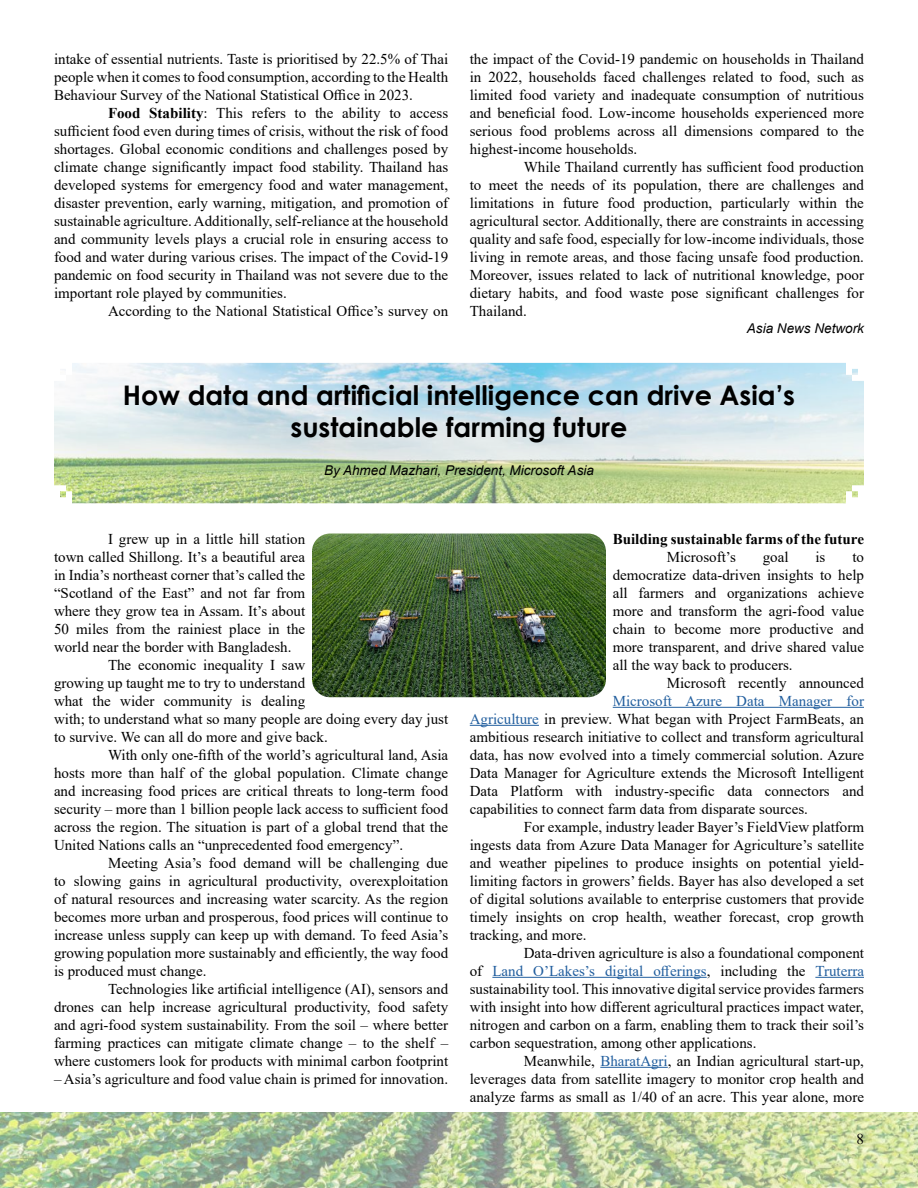
<style>
.page{position:relative;width:918px;height:1188px;background:#fff}
.page>*{position:absolute;margin:0;border:0;box-sizing:border-box;transform-origin:0 0}
.t1{font:700 27px/32.4px "Century Gothic";color:#000;text-align:center}
.t2{font:15px/18px "Times New Roman";color:#000;text-align:justify}
.t3{font:700 15px "Times New Roman";color:#000}
.t4{font:italic 13.5px "Arial";color:#000}
.s1{font-weight:700}
.s2{color:#215e9e}
</style>
<div class="page">
<img style="left:0;top:1112px;width:918px;height:76px">
<hr style="left:613px;top:707px;width:251px;height:1px;background:#215e9e">
<hr style="left:470px;top:725px;width:69px;height:1px;background:#215e9e">
<hr style="left:492px;top:977px;width:215px;height:1px;background:#215e9e">
<hr style="left:815px;top:977px;width:49px;height:1px;background:#215e9e">
<hr style="left:600px;top:1067px;width:68px;height:1px;background:#215e9e">
<img style="left:54px;top:363px;width:810px;height:140px">
<img style="left:312px;top:534px;width:294px;height:163px">
<p class="t2" style="left:54px;top:50px;width:396px">intake of essential nutrients. Taste is prioritised by 22.5% of Thai people when it comes to food consumption, according to the Health Behaviour Survey of the National Statistical Office in 2023.</p>
<p class="t2" style="left:54px;top:104px;width:396px;text-indent:54px"><span class="s1">Food Stability</span>: This refers to the ability to access sufficient food even during times of crisis, without the risk of food shortages. Global economic conditions and challenges posed by climate change significantly impact food stability. Thailand has developed systems for emergency food and water management, disaster prevention, early warning, mitigation, and promotion of sustainable agriculture. Additionally, self-reliance at the household and community levels plays a crucial role in ensuring access to food and water during various crises. The impact of the Covid-19 pandemic on food security in Thailand was not severe due to the important role played by communities.</p>
<p class="t2" style="left:108px;top:302px;width:342px">According to the National Statistical Office’s survey on</p>
<p class="t2" style="left:470px;top:50px;width:396px">the impact of the Covid-19 pandemic on households in Thailand in 2022, households faced challenges related to food, such as limited food variety and inadequate consumption of nutritious and beneficial food. Low-income households experienced more serious food problems across all dimensions compared to the highest-income households.</p>
<p class="t2" style="left:470px;top:158px;width:396px;text-indent:54px">While Thailand currently has sufficient food production to meet the needs of its population, there are challenges and limitations in future food production, particularly within the agricultural sector. Additionally, there are constraints in accessing quality and safe food, especially for low-income individuals, those living in remote areas, and those facing unsafe food production.<br>Moreover, issues related to lack of nutritional knowledge, poor dietary habits, and food waste pose significant challenges for Thailand.</p>
<p class="t4" style="left:747px;top:319px;width:119px">Asia News Network</p>
<h1 class="t1" style="left:123px;top:378px;width:674px">How data and artificial intelligence can drive Asia’s sustainable farming future</h1>
<p class="t4" style="left:324px;top:461px;width:271px">By Ahmed Mazhari, President, Microsoft Asia</p>
<p class="t2" style="left:108px;top:529px;width:199px">I grew up in a little hill station</p>
<p class="t2" style="left:54px;top:547px;width:253px">town called Shillong. It’s a beautiful area</p>
<p class="t2" style="left:54px;top:565px;width:253px">in India’s northeast corner that’s called the</p>
<p class="t2" style="left:54px;top:583px;width:253px">“Scotland of the East” and not far from</p>
<p class="t2" style="left:54px;top:601px;width:253px">where they grow tea in Assam. It’s about</p>
<p class="t2" style="left:54px;top:619px;width:253px">50 miles from the rainiest place in the</p>
<p class="t2" style="left:54px;top:637px;width:239px">world near the border with Bangladesh.</p>
<p class="t2" style="left:108px;top:655px;width:199px">The economic inequality I saw</p>
<p class="t2" style="left:54px;top:673px;width:253px">growing up taught me to try to understand</p>
<p class="t2" style="left:54px;top:691px;width:253px">what the wider community is dealing</p>
<p class="t2" style="left:54px;top:709px;width:396px">with; to understand what so many people are doing every day just</p>
<p class="t2" style="left:54px;top:727px;width:275px">to survive. We can all do more and give back.</p>
<p class="t2" style="left:108px;top:745px;width:342px">With only one-fifth of the world’s agricultural land, Asia</p>
<p class="t2" style="left:54px;top:763px;width:396px">hosts more than half of the global population. Climate change</p>
<p class="t2" style="left:54px;top:781px;width:396px">and increasing food prices are critical threats to long-term food</p>
<p class="t2" style="left:54px;top:799px;width:396px">security – more than 1 billion people lack access to sufficient food</p>
<p class="t2" style="left:54px;top:817px;width:396px">across the region. The situation is part of a global trend that the</p>
<p class="t2" style="left:54px;top:835px;width:351px">United Nations calls an “unprecedented food emergency”.</p>
<p class="t2" style="left:108px;top:853px;width:342px">Meeting Asia’s food demand will be challenging due</p>
<p class="t2" style="left:54px;top:871px;width:396px">to slowing gains in agricultural productivity, overexploitation</p>
<p class="t2" style="left:54px;top:889px;width:396px">of natural resources and increasing water scarcity. As the region</p>
<p class="t2" style="left:54px;top:907px;width:396px">becomes more urban and prosperous, food prices will continue to</p>
<p class="t2" style="left:54px;top:925px;width:396px">increase unless supply can keep up with demand. To feed Asia’s</p>
<p class="t2" style="left:54px;top:943px;width:396px">growing population more sustainably and efficiently, the way food</p>
<p class="t2" style="left:54px;top:961px;width:154px">is produced must change.</p>
<p class="t2" style="left:108px;top:979px;width:342px">Technologies like artificial intelligence (AI), sensors and</p>
<p class="t2" style="left:54px;top:997px;width:396px">drones can help increase agricultural productivity, food safety</p>
<p class="t2" style="left:54px;top:1015px;width:396px">and agri-food system sustainability. From the soil – where better</p>
<p class="t2" style="left:54px;top:1033px;width:396px">farming practices can mitigate climate change – to the shelf –</p>
<p class="t2" style="left:54px;top:1051px;width:396px">where customers look for products with minimal carbon footprint</p>
<p class="t2" style="left:54px;top:1069px;width:396px">– Asia’s agriculture and food value chain is primed for innovation.</p>
<p class="t3" style="left:613px;top:528px;width:253px">Building sustainable farms of the future</p>
<p class="t2" style="left:667px;top:547px;width:71px">Microsoft’s</p>
<p class="t2" style="left:763px;top:547px;width:27px">goal</p>
<p class="t2" style="left:815px;top:547px;width:12px">is</p>
<p class="t2" style="left:613px;top:547px;width:253px;text-indent:240px">to democratize data-driven insights to help all farmers and organizations achieve more and transform the agri-food value chain to become more productive and more transparent, and drive shared value all the way back to producers.</p>
<p class="t2" style="left:667px;top:673px;width:199px">Microsoft recently announced</p>
<p class="t2" style="left:470px;top:691px;width:396px;text-indent:143px"><span class="s2">Microsoft Azure Data Manager for Agriculture</span> in preview. What began with Project FarmBeats, an ambitious research initiative to collect and transform agricultural data, has now evolved into a timely commercial solution. Azure Data Manager for Agriculture extends the Microsoft Intelligent Data Platform with industry-specific data connectors and capabilities to connect farm data from disparate sources.</p>
<p class="t2" style="left:470px;top:817px;width:396px;text-indent:54px">For example, industry leader Bayer’s FieldView platform ingests data from Azure Data Manager for Agriculture’s satellite and weather pipelines to produce insights on potential yield&shy;limiting factors in growers’ fields. Bayer has also developed a set of digital solutions available to enterprise customers that provide timely insights on crop health, weather forecast, crop growth tracking, and more.</p>
<p class="t2" style="left:470px;top:943px;width:396px;text-indent:54px">Data-driven agriculture is also a foundational component of <span class="s2">Land O’Lakes’s digital offerings</span>, including the <span class="s2">Truterra </span>sustainability tool. This innovative digital service provides farmers with insight into how different agricultural practices impact water, nitrogen and carbon on a farm, enabling them to track their soil’s carbon sequestration, among other applications.</p>
<p class="t2" style="left:470px;top:1051px;width:396px;text-indent:54px">Meanwhile, <span class="s2">BharatAgri</span>, an Indian agricultural start-up, leverages data from satellite imagery to monitor crop health and analyze farms as small as 1/40 of an acre. This year alone, more</p>
<p class="t2" style="left:856px;top:1130px;width:9px">8</p>
</div>
